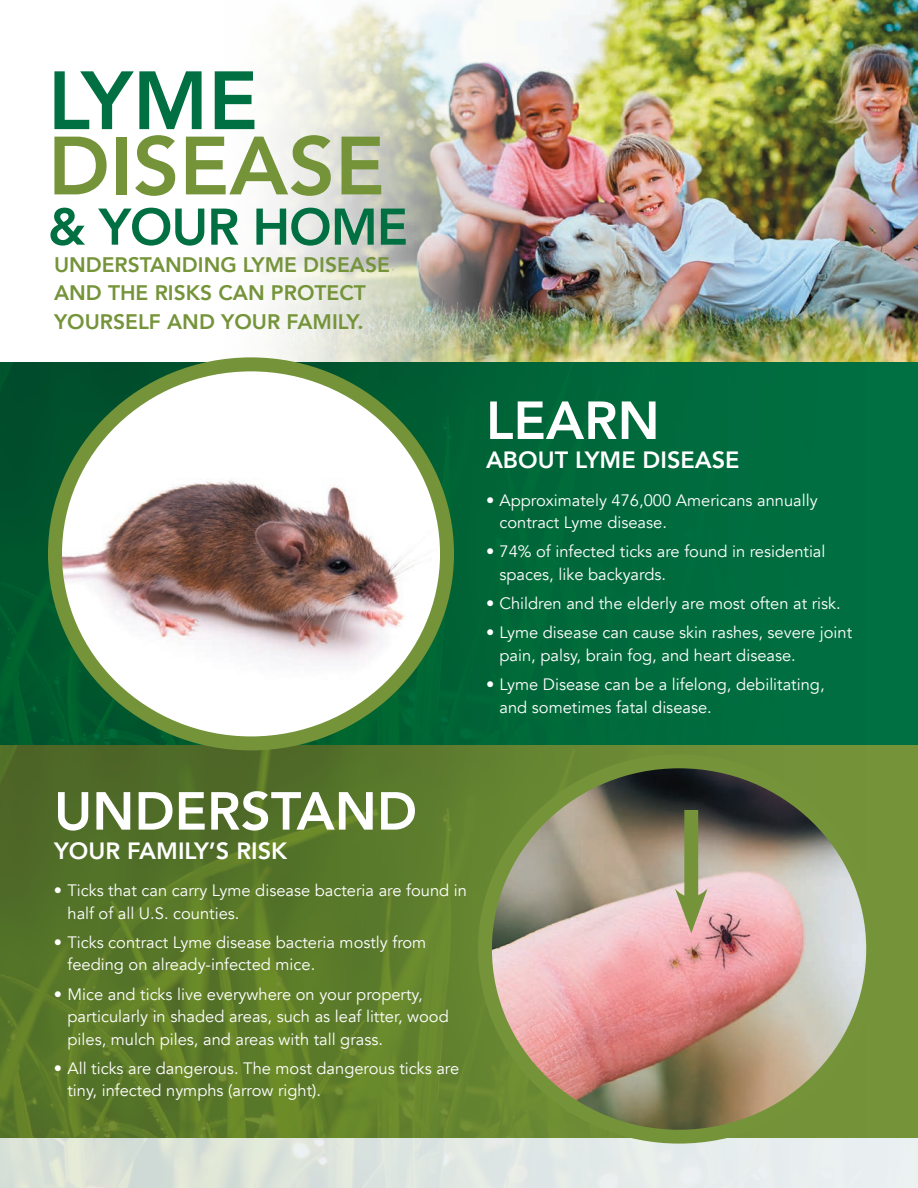
<style>
.page{position:relative;width:918px;height:1188px;background:#fff}
.page>*{position:absolute;margin:0;border:0;box-sizing:border-box;transform-origin:0 0}
.t1{font:800 81.6px "Avenir";color:#75943a}
.t2{font:800 81.6px "Avenir";color:#006f41}
.t3{font:800 52.95px "Avenir";color:#fff}
.t4{font:800 51px "Avenir";letter-spacing:-.02em;color:#006f41}
.t5{font:800 23.55px "Avenir";color:#fff}
.t6{font:800 21px/28.5px "Avenir";color:#75943a}
.t7{font:16.5px/22.5px "Avenir";color:#fff}
</style>
<div class="page">
<img style="left:207px;top:0;width:711px;height:363px">
<img style="left:0;top:1137px;width:918px;height:51px">
<img style="left:0;top:363px;width:918px;height:382px">
<svg style="left:0;top:745px;width:918px;height:392px;background:#5c7b2a"></svg>
<svg style="left:55px;top:364px;width:392px;height:379px"></svg>
<img style="left:55px;top:409px;width:392px;height:302px">
<div style="left:48px;top:357px;width:406px;height:393px;border:14px solid #75943a;border-radius:50%"></div>
<img style="left:485px;top:761px;width:388px;height:376px">
<div style="left:478px;top:754px;width:402px;height:390px;border:14px solid #75943a;border-radius:50%"></div>
<div style="left:684px;top:810px;width:14px;height:97px;background:#75943a"></div>
<svg style="left:675px;top:889px;width:33px;height:44px"></svg>
<h1 class="t2" style="left:48px;top:37px;width:212px">LYME</h1>
<h1 class="t1" style="left:48px;top:103px;width:338px">DISEASE</h1>
<h3 class="t4" style="left:48px;top:187px;width:362px">&amp; YOUR HOME</h3>
<p class="t6" style="left:54px;top:250px;width:337px">UNDERSTANDING LYME DISEASE<br>AND THE RISKS CAN PROTECT<br>YOURSELF AND YOUR FAMILY.</p>
<h2 class="t3" style="left:486px;top:379px;width:175px">LEARN</h2>
<h3 class="t5" style="left:486px;top:442px;width:255px">ABOUT LYME DISEASE</h3>
<p class="t7" style="left:499px;top:489px;width:320px;text-indent:-13px">• Approximately 476,000 Americans annually contract Lyme disease.</p>
<p class="t7" style="left:499px;top:541px;width:328px;text-indent:-13px">• 74% of infected ticks are found in residential spaces, like backyards.</p>
<p class="t7" style="left:486px;top:593px;width:356px">• Children and the elderly are most often at risk.</p>
<p class="t7" style="left:499px;top:622px;width:354px;text-indent:-13px">• Lyme disease can cause skin rashes, severe joint pain, palsy, brain fog, and heart disease.</p>
<p class="t7" style="left:499px;top:674px;width:327px;text-indent:-13px">• Lyme Disease can be a lifelong, debilitating, and sometimes fatal disease.</p>
<h2 class="t3" style="left:54px;top:770px;width:365px">UNDERSTAND</h2>
<h3 class="t5" style="left:54px;top:832px;width:235px">YOUR FAMILY’S RISK</h3>
<p class="t7" style="left:67px;top:879px;width:401px;text-indent:-13px">• Ticks that can carry Lyme disease bacteria are found in half of all U.S. counties.</p>
<p class="t7" style="left:67px;top:931px;width:360px;text-indent:-13px">• Ticks contract Lyme disease bacteria mostly from feeding on already-infected mice.</p>
<p class="t7" style="left:67px;top:983px;width:383px;text-indent:-13px">• Mice and ticks live everywhere on your property, particularly in shaded areas, such as leaf litter, wood piles, mulch piles, and areas with tall grass.</p>
<p class="t7" style="left:67px;top:1057px;width:393px;text-indent:-13px">• All ticks are dangerous. The most dangerous ticks are tiny, infected nymphs (arrow right).</p>
</div>
